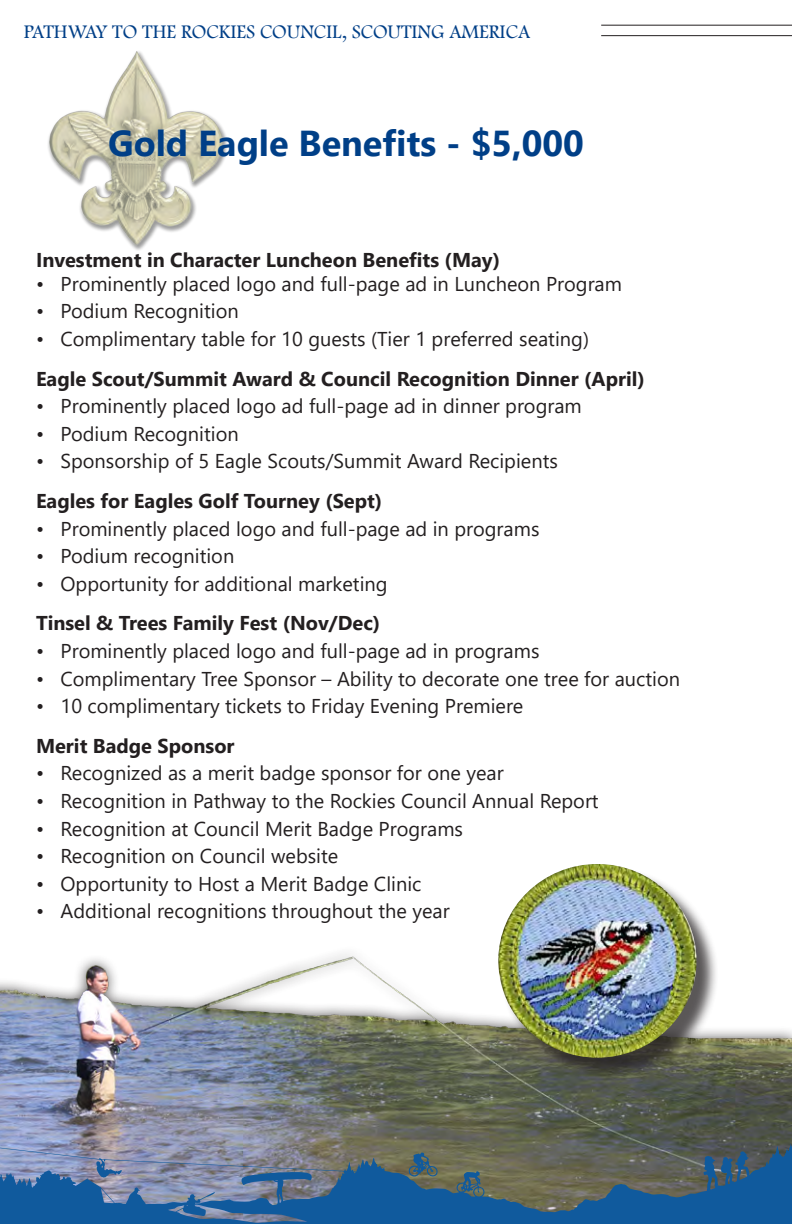
<style>
.page{position:relative;width:792px;height:1224px;background:#fff}
.page>*{position:absolute;margin:0;border:0;box-sizing:border-box;transform-origin:0 0}
.t1{font:700 36px "Segoe UI";color:#003f87}
.t2{font:20px "Segoe UI";color:#231f20}
.t3{font:700 20px "Segoe UI";color:#231f20}
.t4{font:20px "Footlight MT Light";color:#003f87}
</style>
<div class="page">
<img style="left:0;top:953px;width:792px;height:189px">
<svg style="left:0;top:1142px;width:792px;height:82px;background:#4c6c89"></svg>
<img style="left:48px;top:51px;width:179px;height:199px">
<div style="left:501px;top:867px;width:218px;height:214px;background:#231f20;opacity:.75"></div>
<img style="left:498px;top:864px;width:199px;height:194px">
<hr style="left:601px;top:25px;width:191px;height:1px;background:#231f20">
<hr style="left:601px;top:35px;width:191px;height:1px;background:#231f20">
<p class="t4" style="left:24px;top:19px;width:508px">PATHWAY TO THE ROCKIES COUNCIL, SCOUTING AMERICA</p>
<p class="t1" style="left:108px;top:109px;width:477px">Gold Eagle Benefits - $5,000</p>
<p class="t3" style="left:36px;top:241px;width:466px">Investment in Character Luncheon Benefits (May)</p>
<p class="t2" style="left:36px;top:265px;width:588px">• Prominently placed logo and full-page ad in Luncheon Program</p>
<p class="t2" style="left:36px;top:292px;width:204px">• Podium Recognition</p>
<p class="t2" style="left:36px;top:320px;width:555px">• Complimentary table for 10 guests (Tier 1 preferred seating)</p>
<p class="t3" style="left:36px;top:360px;width:610px">Eagle Scout/Summit Award &amp; Council Recognition Dinner (April)</p>
<p class="t2" style="left:36px;top:387px;width:547px">• Prominently placed logo ad full-page ad in dinner program</p>
<p class="t2" style="left:36px;top:415px;width:204px">• Podium Recognition</p>
<p class="t2" style="left:36px;top:442px;width:523px">• Sponsorship of 5 Eagle Scouts/Summit Award Recipients</p>
<p class="t3" style="left:36px;top:482px;width:348px">Eagles for Eagles Golf Tourney (Sept)</p>
<p class="t2" style="left:36px;top:510px;width:505px">• Prominently placed logo and full-page ad in programs</p>
<p class="t2" style="left:36px;top:537px;width:200px">• Podium recognition</p>
<p class="t2" style="left:36px;top:565px;width:353px">• Opportunity for additional marketing</p>
<p class="t3" style="left:36px;top:604px;width:346px">Tinsel &amp; Trees Family Fest (Nov/Dec)</p>
<p class="t2" style="left:36px;top:632px;width:505px">• Prominently placed logo and full-page ad in programs</p>
<p class="t2" style="left:36px;top:660px;width:646px">• Complimentary Tree Sponsor – Ability to decorate one tree for auction</p>
<p class="t2" style="left:36px;top:687px;width:489px">• 10 complimentary tickets to Friday Evening Premiere</p>
<p class="t3" style="left:36px;top:727px;width:200px">Merit Badge Sponsor</p>
<p class="t2" style="left:36px;top:754px;width:469px">• Recognized as a merit badge sponsor for one year</p>
<p class="t2" style="left:36px;top:782px;width:564px">• Recognition in Pathway to the Rockies Council Annual Report</p>
<p class="t2" style="left:36px;top:810px;width:429px">• Recognition at Council Merit Badge Programs</p>
<p class="t2" style="left:36px;top:837px;width:304px">• Recognition on Council website</p>
<p class="t2" style="left:36px;top:865px;width:387px">• Opportunity to Host a Merit Badge Clinic</p>
<p class="t2" style="left:36px;top:892px;width:415px">• Additional recognitions throughout the year</p>
</div>
